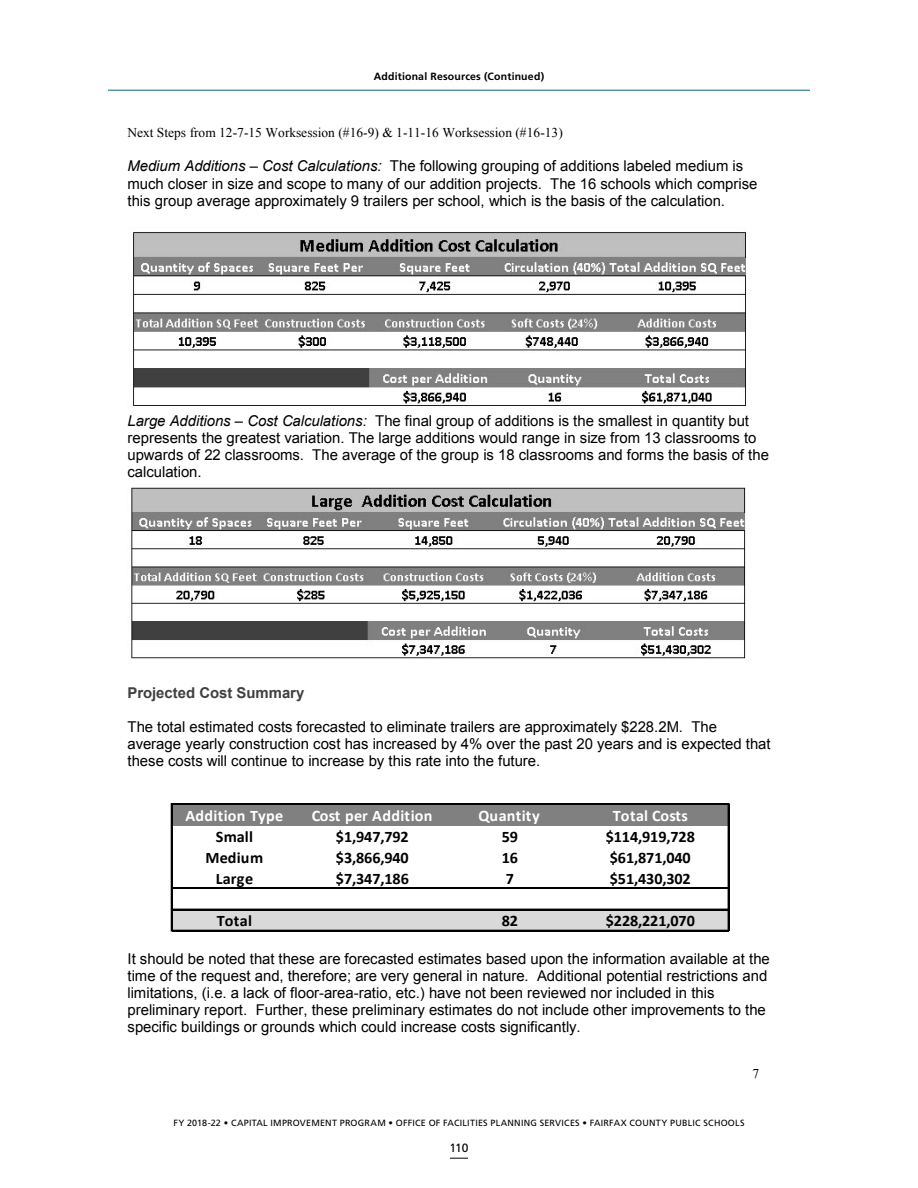
<style>
.page{position:relative;width:918px;height:1188px;background:#fff}
.page>*{position:absolute;margin:0;border:0;box-sizing:border-box;transform-origin:0 0}
.t1{font:700 16.05px "Calibri";letter-spacing:-.005em;color:#000}
.t2{font:700 16.05px "Calibri";letter-spacing:.025em;color:#fff}
.t3{font:14.85px/17.1px "Arial";color:#000}
.t4{font:700 14.85px "Arial";color:#404040}
.t5{font:13.5px "Times New Roman";letter-spacing:.005em;color:#000}
.t6{font:12px "Frutiger LT Std";color:#000}
.t7{font:700 10.5px "Frutiger LT Std";letter-spacing:.015em;color:#000}
.t8{font:9px "Frutiger LT Std";letter-spacing:.025em;color:#000}
.s1{font-style:italic}
</style>
<div class="page">
<hr style="left:108px;top:90px;width:702px;height:1px;background:#00667d">
<svg style="left:450px;top:1158px;width:18px;height:1px"></svg>
<div style="left:172px;top:805px;width:557px;height:21px;background:#808080"></div>
<div style="left:172px;top:909px;width:557px;height:22px;background:#d9d9d9"></div>
<hr style="left:171px;top:804px;width:1px;height:127px;background:#000">
<hr style="left:728px;top:805px;width:1px;height:126px;background:#000">
<hr style="left:172px;top:803px;width:557px;height:1px;background:#000">
<hr style="left:172px;top:804px;width:557px;height:1px;background:#000">
<hr style="left:172px;top:888px;width:557px;height:1px;background:#000">
<hr style="left:172px;top:909px;width:557px;height:1px;background:#000">
<hr style="left:172px;top:930px;width:557px;height:1px;background:#000">
<img style="left:133px;top:232px;width:613px;height:174px">
<img style="left:131px;top:487px;width:615px;height:172px">
<p class="t7" style="left:374px;top:70px;width:172px">Additional Resources (Continued)</p>
<p class="t5" style="left:127px;top:124px;width:437px">Next Steps from 12-7-15 Worksession (#16-9) &amp; 1-11-16 Worksession (#16-13)</p>
<p class="t3" style="left:127px;top:158px;width:632px"><span class="s1">Medium Additions – Cost Calculations:</span> The following grouping of additions labeled medium is much closer in size and scope to many of our addition projects. The 16 schools which comprise this group average approximately 9 trailers per school, which is the basis of the calculation.</p>
<p class="t3" style="left:127px;top:412px;width:643px"><span class="s1">Large Additions – Cost Calculations:</span> The final group of additions is the smallest in quantity but represents the greatest variation. The large additions would range in size from 13 classrooms to upwards of 22 classrooms. The average of the group is 18 classrooms and forms the basis of the calculation.</p>
<h5 class="t4" style="left:127px;top:682px;width:178px">Projected Cost Summary</h5>
<p class="t3" style="left:127px;top:718px;width:645px">The total estimated costs forecasted to eliminate trailers are approximately $228.2M. The average yearly construction cost has increased by 4% over the past 20 years and is expected that these costs will continue to increase by this rate into the future.</p>
<p class="t2" style="left:185px;top:805px;width:100px">Addition Type</p>
<p class="t2" style="left:312px;top:805px;width:122px">Cost per Addition</p>
<p class="t2" style="left:478px;top:805px;width:63px">Quantity</p>
<p class="t2" style="left:613px;top:805px;width:77px">Total Costs</p>
<p class="t1" style="left:216px;top:826px;width:39px">Small</p>
<p class="t1" style="left:336px;top:826px;width:74px">$1,947,792</p>
<p class="t1" style="left:502px;top:826px;width:18px">59</p>
<p class="t1" style="left:606px;top:826px;width:91px">$114,919,728</p>
<p class="t1" style="left:206px;top:847px;width:59px">Medium</p>
<p class="t1" style="left:336px;top:847px;width:74px">$3,866,940</p>
<p class="t1" style="left:502px;top:847px;width:18px">16</p>
<p class="t1" style="left:610px;top:847px;width:82px">$61,871,040</p>
<p class="t1" style="left:216px;top:868px;width:39px">Large</p>
<p class="t1" style="left:336px;top:868px;width:74px">$7,347,186</p>
<p class="t1" style="left:506px;top:868px;width:10px">7</p>
<p class="t1" style="left:610px;top:868px;width:82px">$51,430,302</p>
<p class="t1" style="left:217px;top:911px;width:37px">Total</p>
<p class="t1" style="left:502px;top:911px;width:18px">82</p>
<p class="t1" style="left:606px;top:911px;width:91px">$228,221,070</p>
<p class="t3" style="left:128px;top:950px;width:644px">It should be noted that these are forecasted estimates based upon the information available at the time of the request and, therefore; are very general in nature. Additional potential restrictions and limitations, (i.e. a lack of floor-area-ratio, etc.) have not been reviewed nor included in this preliminary report. Further, these preliminary estimates do not include other improvements to the specific buildings or grounds which could increase costs significantly.</p>
<p class="t5" style="left:752px;top:1065px;width:8px">7</p>
<p class="t8" style="left:173px;top:1118px;width:573px">FY 2018-22 • CAPITAL IMPROVEMENT PROGRAM • OFFICE OF FACILITIES PLANNING SERVICES • FAIRFAX COUNTY PUBLIC SCHOOLS</p>
<p class="t6" style="left:450px;top:1141px;width:20px">110</p>
</div>
